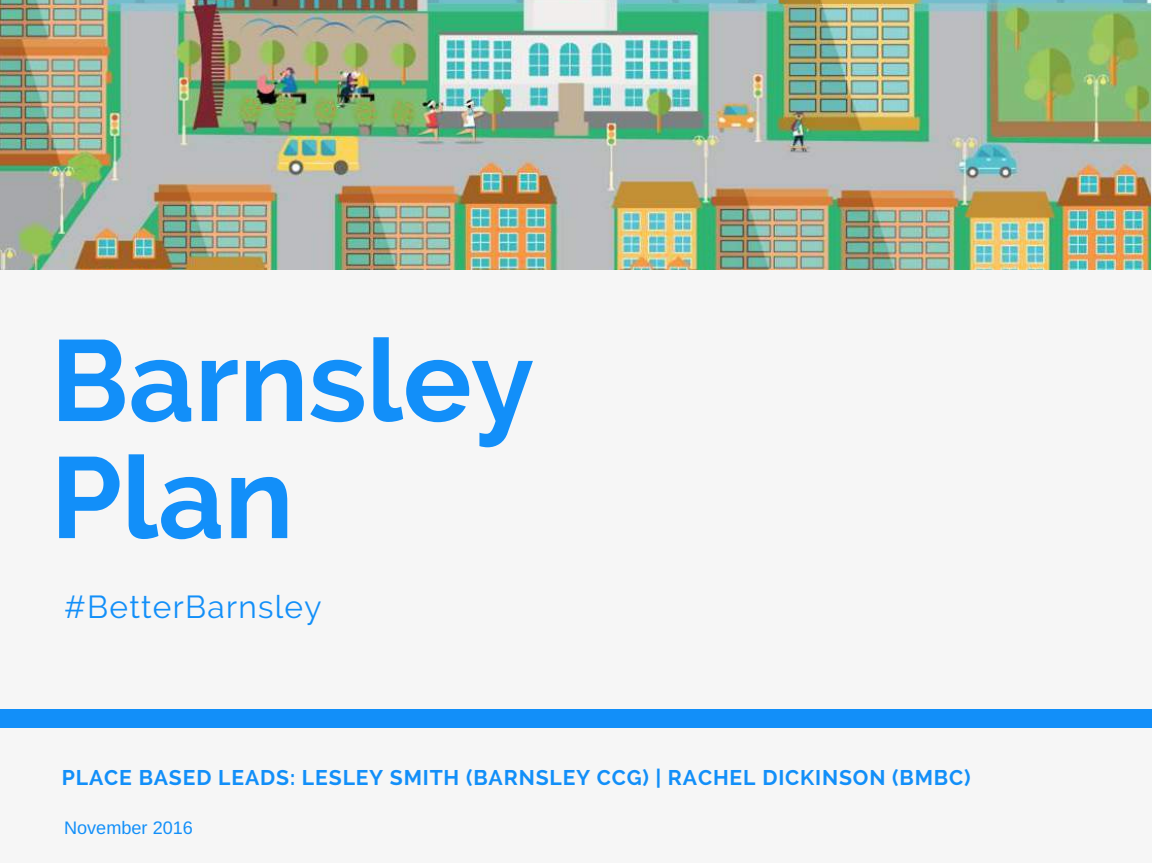
<style>
.page{position:relative;width:1152px;height:863px;background:#fff}
.page>*{position:absolute;margin:0;border:0;box-sizing:border-box;transform-origin:0 0}
.t1{font:700 114.75px/117px "Raleway";color:#128ff9}
.t2{font:31.65px "Raleway";letter-spacing:.04em;color:#128ff9}
.t3{font:700 21.15px "Raleway";letter-spacing:.04em;color:#128ff9}
.t4{font:18.15px "Arimo";color:#128ff9}
</style>
<div class="page">
<div style="left:0;top:0;width:1152px;height:862px;background:#f6f6f6"></div>
<div style="left:0;top:709px;width:1152px;height:18px;background:#128ff9"></div>
<img style="left:0;top:0;width:1151px;height:270px">
<h1 class="t1" style="left:51px;top:322px;width:485px">Barnsley<br>Plan</h1>
<h2 class="t2" style="left:64px;top:587px;width:259px">#BetterBarnsley</h2>
<p class="t3" style="left:62px;top:765px;width:910px">PLACE BASED LEADS: LESLEY SMITH (BARNSLEY CCG) | RACHEL DICKINSON (BMBC)</p>
<p class="t4" style="left:64px;top:817px;width:130px">November 2016</p>
</div>
